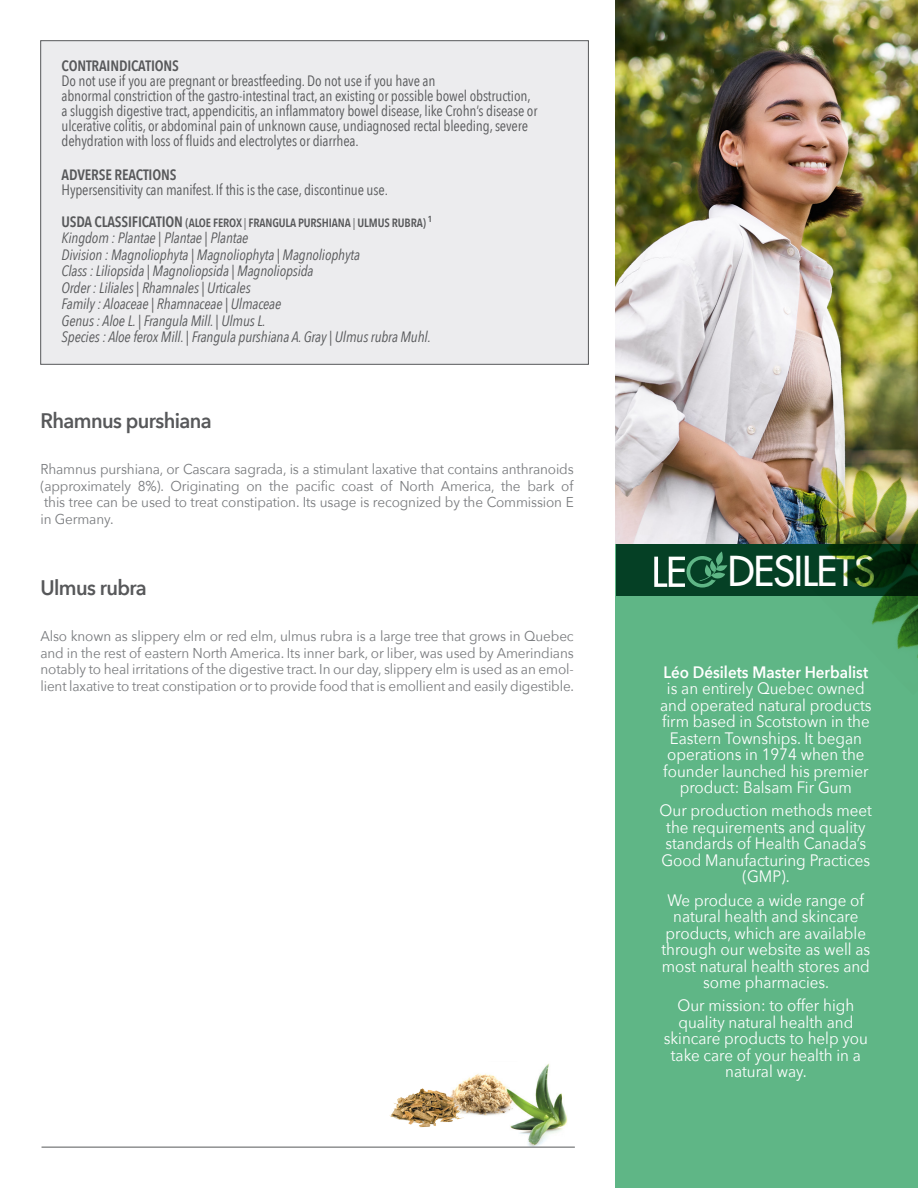
<style>
.page{position:relative;width:918px;height:1188px;background:#fff}
.page>*{position:absolute;margin:0;border:0;box-sizing:border-box;transform-origin:0 0}
.t1{font:40.05px "Futura";letter-spacing:-.025em;color:#fff}
.t2{font:600 21px "Avenir Next";letter-spacing:-.03em;color:#57585a;scale:.95 1}
.t3{font:16.5px/16.5px "Avenir Next";color:#fff;text-align:center;scale:.92 1}
.t4{font:15px/15px "Avenir Next Condensed";letter-spacing:-.01em;color:#57585a}
.t5{font:italic 15px "Avenir Next Condensed";letter-spacing:-.01em;color:#57585a}
.t6{font:600 15px "Avenir Next Condensed";letter-spacing:-.01em;color:#57585a}
.t7{font:14.25px/16.5px "Avenir Next";letter-spacing:-.01em;color:#787a7d;text-align:justify;scale:.95 1}
.t8{font:600 12px "Avenir Next Condensed";letter-spacing:-.01em;color:#57585a}
.s1{font-size:15px}
.s2{font-weight:400}
.s3{font-weight:600}
</style>
<div class="page">
<img style="left:616px;top:0;width:302px;height:544px">
<div style="left:616px;top:544px;width:302px;height:644px;background:#5fb686"></div>
<div style="left:616px;top:544px;width:302px;height:52px;background:#054025"></div>
<svg style="left:654px;top:551px;width:73px;height:37px"></svg>
<img style="left:742px;top:394px;width:176px;height:264px">
<hr style="left:42px;top:1147px;width:533px;height:1px;background:#57585a">
<div style="left:40px;top:40px;width:549px;height:324px;background:#ececee;border:1px solid #57585a"></div>
<img style="left:473px;top:1073px;width:32px;height:43px">
<img style="left:389px;top:1077px;width:84px;height:51px">
<img style="left:505px;top:1063px;width:70px;height:84px">
<p class="t6" style="left:62px;top:53px;width:119px">CONTRAINDICATIONS</p>
<p class="t4" style="left:62px;top:72px;width:477px">Do not use if you are pregnant or breastfeeding. Do not use if you have an<br>abnormal constriction of the gastro-intestinal tract, an existing or possible bowel obstruction, a sluggish digestive tract, appendicitis, an inflammatory bowel disease, like Crohn’s disease or ulcerative colitis, or abdominal pain of unknown cause, undiagnosed rectal bleeding, severe dehydration with loss of fluids and electrolytes or diarrhea.</p>
<p class="t6" style="left:62px;top:162px;width:116px">ADVERSE REACTIONS</p>
<p class="t4" style="left:62px;top:182px;width:328px">Hypersensitivity can manifest. If this is the case, discontinue use.</p>
<p class="t8" style="left:62px;top:212px;width:372px"><span class="s1">USDA CLASSIFICATION</span> (ALOE FEROX <span class="s2">|</span> FRANGULA PURSHIANA <span class="s2">|</span> ULMUS RUBRA) <sup>1</sup></p>
<p class="t5" style="left:62px;top:229px;width:188px">Kingdom : Plantae | Plantae | Plantae</p>
<p class="t5" style="left:62px;top:246px;width:300px">Division : Magnoliophyta | Magnoliophyta | Magnoliophyta</p>
<p class="t5" style="left:62px;top:262px;width:254px">Class : Liliopsida | Magnoliopsida | Magnoliopsida</p>
<p class="t5" style="left:62px;top:279px;width:191px">Order : Liliales | Rhamnales | Urticales</p>
<p class="t5" style="left:62px;top:295px;width:221px">Family : Aloaceae | Rhamnaceae | Ulmaceae</p>
<p class="t5" style="left:62px;top:312px;width:206px">Genus : Aloe L. | Frangula Mill. | Ulmus L.</p>
<p class="t5" style="left:62px;top:328px;width:371px">Species : Aloe ferox Mill. | Frangula purshiana A. Gray | Ulmus rubra Muhl.</p>
<p class="t2" style="left:40px;top:402px;width:182px">Rhamnus purshiana</p>
<p class="t7" style="left:40px;top:460px;width:563px">Rhamnus purshiana, or Cascara sagrada, is a stimulant laxative that contains anthranoids (approximately 8%). Originating on the pacific coast of North America, the bark of this tree can be used to treat constipation. Its usage is recognized by the Commission E in Germany.</p>
<p class="t2" style="left:40px;top:570px;width:113px">Ulmus rubra</p>
<p class="t7" style="left:40px;top:628px;width:563px">Also known as slippery elm or red elm, ulmus rubra is a large tree that grows in Quebec and in the rest of eastern North America. Its inner bark, or liber, was used by Amerindians notably to heal irritations of the digestive tract. In our day, slippery elm is used as an emol&shy;lient laxative to treat constipation or to provide food that is emollient and easily digestible.</p>
<p class="t1" style="left:728px;top:546px;width:149px">DESILETS</p>
<p class="t3" style="left:660px;top:663px;width:231px"><span class="s3">Léo Désilets Master Herbalist </span>is an entirely Quebec owned and operated natural products firm based in Scotstown in the<br>Eastern Townships. It began operations in 1974 when the founder launched his premier product: Balsam Fir Gum</p>
<p class="t3" style="left:660px;top:802px;width:232px">Our production methods meet the requirements and quality standards of Health Canada’s<br>Good Manufacturing Practices (GMP).</p>
<p class="t3" style="left:661px;top:891px;width:229px">We produce a wide range of natural health and skincare products, which are available through our website as well as most natural health stores and some pharmacies.</p>
<p class="t3" style="left:664px;top:997px;width:223px">Our mission: to offer high quality natural health and skincare products to help you take care of your health in a natural way.</p>
</div>
